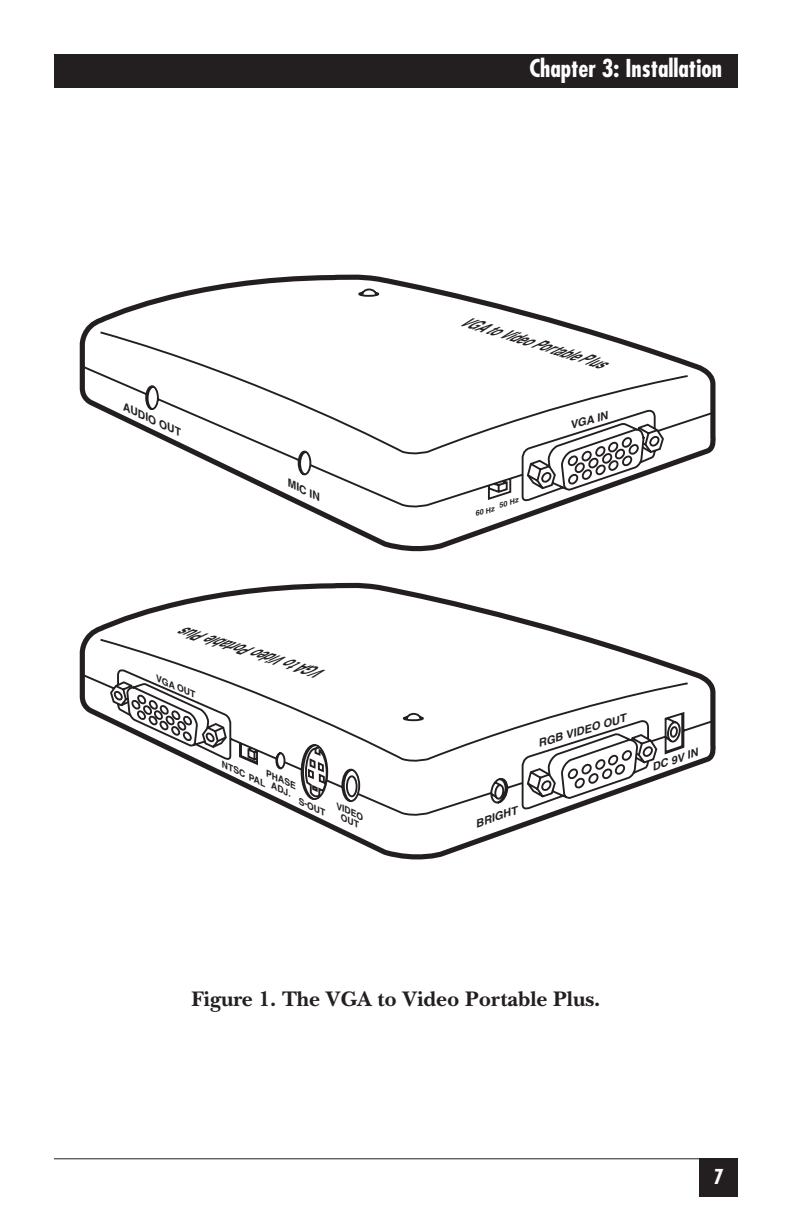
<style>
.page{position:relative;width:792px;height:1224px;background:#fff}
.page>*{position:absolute;margin:0;border:0;box-sizing:border-box;transform-origin:0 0}
.t1{font:700 condensed 24px "Futura";color:#fff}
.t2{font:700 22px "New Baskerville";color:#231f20}
.t3{font:700 condensed 20px "Futura";color:#fff}
.t4{font:italic 700 15.4px "Helvetica";color:#231f20;scale:.74 1}
.t5{font:italic 700 11px "Helvetica";color:#231f20;scale:1.04 1}
.t6{font:italic 700 10.8px "Helvetica";color:#231f20;scale:1.06 1}
.t7{font:italic 700 10.4px "Helvetica";color:#231f20;scale:1.1 1}
.t8{font:italic 700 8.8px "Helvetica";color:#231f20;scale:1.09 1}
.t9{font:italic 700 8.6px/8.6px "Helvetica";color:#231f20;text-align:right;scale:1.1 1}
.t10{font:italic 700 7.2px "Helvetica";color:#231f20;scale:1.04 1}
</style>
<div class="page">
<div style="left:54px;top:54px;width:684px;height:34px;background:#231f20"></div>
<div style="left:700px;top:1159px;width:38px;height:38px;background:#231f20"></div>
<hr style="left:54px;top:1158px;width:684px;height:1px;background:#231f20">
<svg style="left:79px;top:275px;width:637px;height:277px"></svg>
<svg style="left:81px;top:288px;width:565px;height:203px"></svg>
<svg style="left:98px;top:330px;width:617px;height:179px"></svg>
<svg style="left:79px;top:584px;width:637px;height:276px"></svg>
<svg style="left:521px;top:806px;width:137px;height:5px"></svg>
<svg style="left:81px;top:637px;width:634px;height:169px"></svg>
<svg style="left:282px;top:743px;width:212px;height:74px"></svg>
<svg style="left:250px;top:773px;width:15px;height:14px"></svg>
<h1 class="t1" style="left:529px;top:58px;width:194px">Chapter 3: Installation</h1>
<p class="t7" style="left:126px;top:403px;width:60px;rotate:25deg">AUDIO OUT</p>
<p class="t7" style="left:291px;top:480px;width:34px;rotate:25deg">MIC IN</p>
<p class="t4" style="left:325px;top:681px;width:202px;rotate:-163deg">VGA to Video Portable Plus</p>
<p class="t8" style="left:159px;top:676px;width:41px;rotate:23deg">VGA OUT</p>
<p class="t9" style="left:225px;top:761px;width:25px;rotate:25deg">NTSC</p>
<p class="t9" style="left:269px;top:770px;width:31px;rotate:25deg">PHASE<br>ADJ.</p>
<p class="t9" style="left:301px;top:798px;width:28px;rotate:25deg">S-OUT</p>
<p class="t9" style="left:339px;top:803px;width:28px;rotate:25deg">VIDEO<br>OUT</p>
<p class="t4" style="left:461px;top:314px;width:202px;rotate:17deg">VGA to Video Portable Plus</p>
<p class="t10" style="left:498px;top:503px;width:21px;rotate:-16deg">50 Hz</p>
<p class="t10" style="left:474px;top:511px;width:21px;rotate:-16deg">60 Hz</p>
<p class="t5" style="left:569px;top:422px;width:39px;rotate:-16deg">VGA IN</p>
<p class="t5" style="left:537px;top:739px;width:89px;rotate:-16deg">RGB VIDEO OUT</p>
<p class="t6" style="left:474px;top:820px;width:43px;rotate:-19deg">BRIGHT</p>
<p class="t6" style="left:651px;top:764px;width:47px;rotate:-19deg">DC 9V IN</p>
<h2 class="t2" style="left:192px;top:992px;width:410px">Figure 1. The VGA to Video Portable Plus.</h2>
<p class="t3" style="left:714px;top:1168px;width:11px">7</p>
</div>
